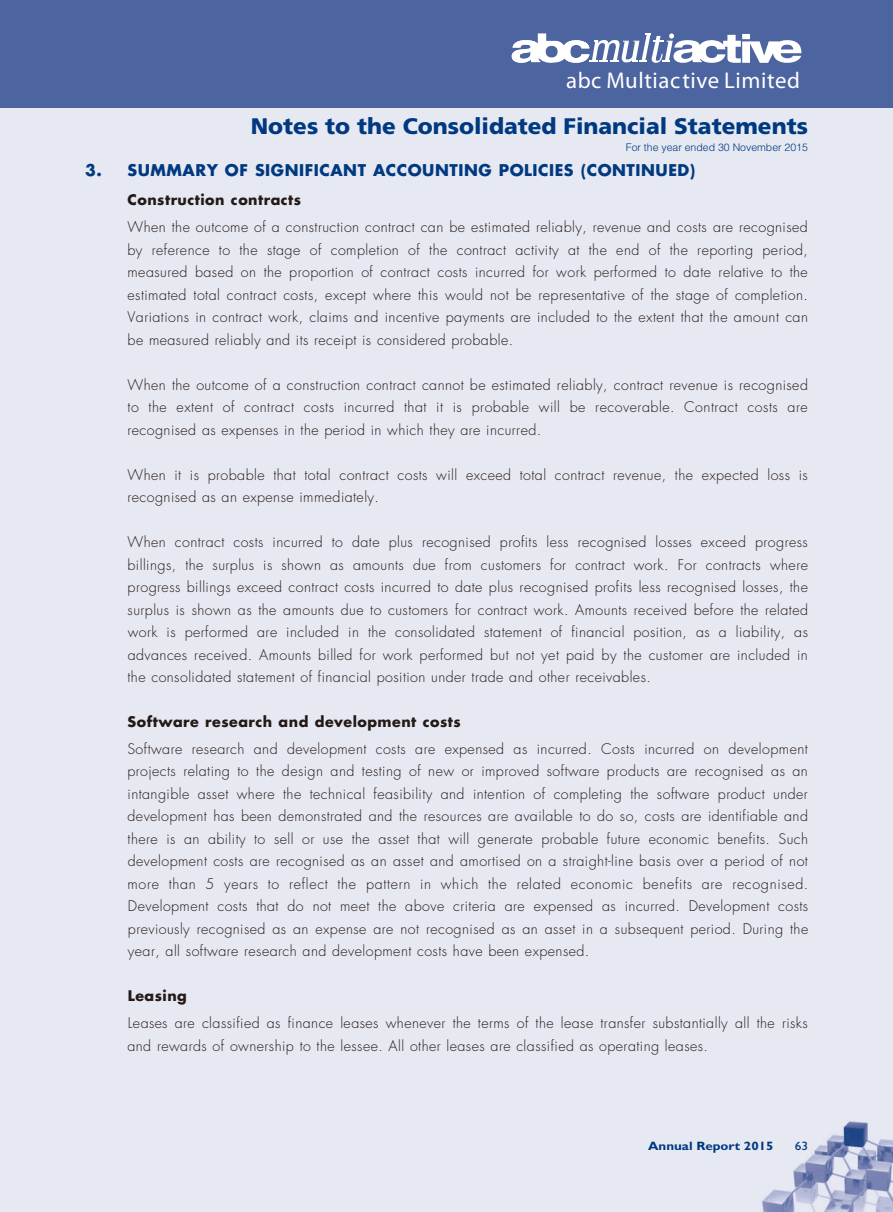
<style>
.page{position:relative;width:893px;height:1212px;background:#e6e8f2}
.page>*{position:absolute;margin:0;border:0;box-sizing:border-box;transform-origin:0 0}
.t1{font:22.8px "Myriad Pro";letter-spacing:.025em;color:#fff}
.t2{font:900 22.5px "Frutiger LT Std";color:#003980}
.t3{font:700 15.75px "Futura Std";letter-spacing:.035em;color:#003980}
.t4{font:300 14.25px/22.5px "Futura Std";letter-spacing:.03em;color:#231916;text-align:justify}
.t5{font:700 14.25px "Futura Std";letter-spacing:.035em;color:#231916}
.t6{font:700 12.15px "Gill Sans Std";color:#003980;scale:1.1 1}
.t7{font:12.15px "Gill Sans Std";color:#003980;scale:1.1 1}
.t8{font:300 10.5px "Helvetica LT Std";color:#003980}
</style>
<div class="page">
<div style="left:0;top:0;width:893px;height:107px;background:#4c649f"></div>
<img style="left:762px;top:1121px;width:131px;height:91px">
<svg style="left:512px;top:33px;width:289px;height:30px"></svg>
<h1 class="t1" style="left:566px;top:66px;width:235px">abc Multiactive Limited</h1>
<h2 class="t2" style="left:251px;top:112px;width:559px">Notes to the Consolidated Financial Statements</h2>
<p class="t8" style="left:626px;top:140px;width:184px">For the year ended 30 November 2015</p>
<p class="t3" style="left:85px;top:159px;width:612px">3. SUMMARY OF SIGNIFICANT ACCOUNTING POLICIES (CONTINUED)</p>
<p class="t5" style="left:128px;top:190px;width:175px">Construction contracts</p>
<p class="t4" style="left:127px;top:216px;width:682px">When the outcome of a construction contract can be estimated reliably, revenue and costs are recognised by reference to the stage of completion of the contract activity at the end of the reporting period, measured based on the proportion of contract costs incurred for work performed to date relative to the estimated total contract costs, except where this would not be representative of the stage of completion.<br>Variations in contract work, claims and incentive payments are included to the extent that the amount can be measured reliably and its receipt is considered probable.</p>
<p class="t4" style="left:127px;top:374px;width:682px">When the outcome of a construction contract cannot be estimated reliably, contract revenue is recognised to the extent of contract costs incurred that it is probable will be recoverable. Contract costs are recognised as expenses in the period in which they are incurred.</p>
<p class="t4" style="left:127px;top:464px;width:682px">When it is probable that total contract costs will exceed total contract revenue, the expected loss is recognised as an expense immediately.</p>
<p class="t4" style="left:128px;top:531px;width:682px">When contract costs incurred to date plus recognised profits less recognised losses exceed progress billings, the surplus is shown as amounts due from customers for contract work. For contracts where progress billings exceed contract costs incurred to date plus recognised profits less recognised losses, the surplus is shown as the amounts due to customers for contract work. Amounts received before the related work is performed are included in the consolidated statement of financial position, as a liability, as advances received. Amounts billed for work performed but not yet paid by the customer are included in the consolidated statement of financial position under trade and other receivables.</p>
<p class="t5" style="left:128px;top:712px;width:335px">Software research and development costs</p>
<p class="t4" style="left:127px;top:738px;width:682px">Software research and development costs are expensed as incurred. Costs incurred on development projects relating to the design and testing of new or improved software products are recognised as an intangible asset where the technical feasibility and intention of completing the software product under development has been demonstrated and the resources are available to do so, costs are identifiable and there is an ability to sell or use the asset that will generate probable future economic benefits. Such development costs are recognised as an asset and amortised on a straight-line basis over a period of not more than 5 years to reflect the pattern in which the related economic benefits are recognised.<br>Development costs that do not meet the above criteria are expensed as incurred. Development costs previously recognised as an expense are not recognised as an asset in a subsequent period. During the year, all software research and development costs have been expensed.</p>
<p class="t5" style="left:128px;top:986px;width:61px">Leasing</p>
<p class="t4" style="left:127px;top:1012px;width:682px">Leases are classified as finance leases whenever the terms of the lease transfer substantially all the risks and rewards of ownership to the lessee. All other leases are classified as operating leases.</p>
<p class="t6" style="left:648px;top:1139px;width:115px">Annual Report 2015</p>
<p class="t7" style="left:795px;top:1139px;width:14px">63</p>
</div>
